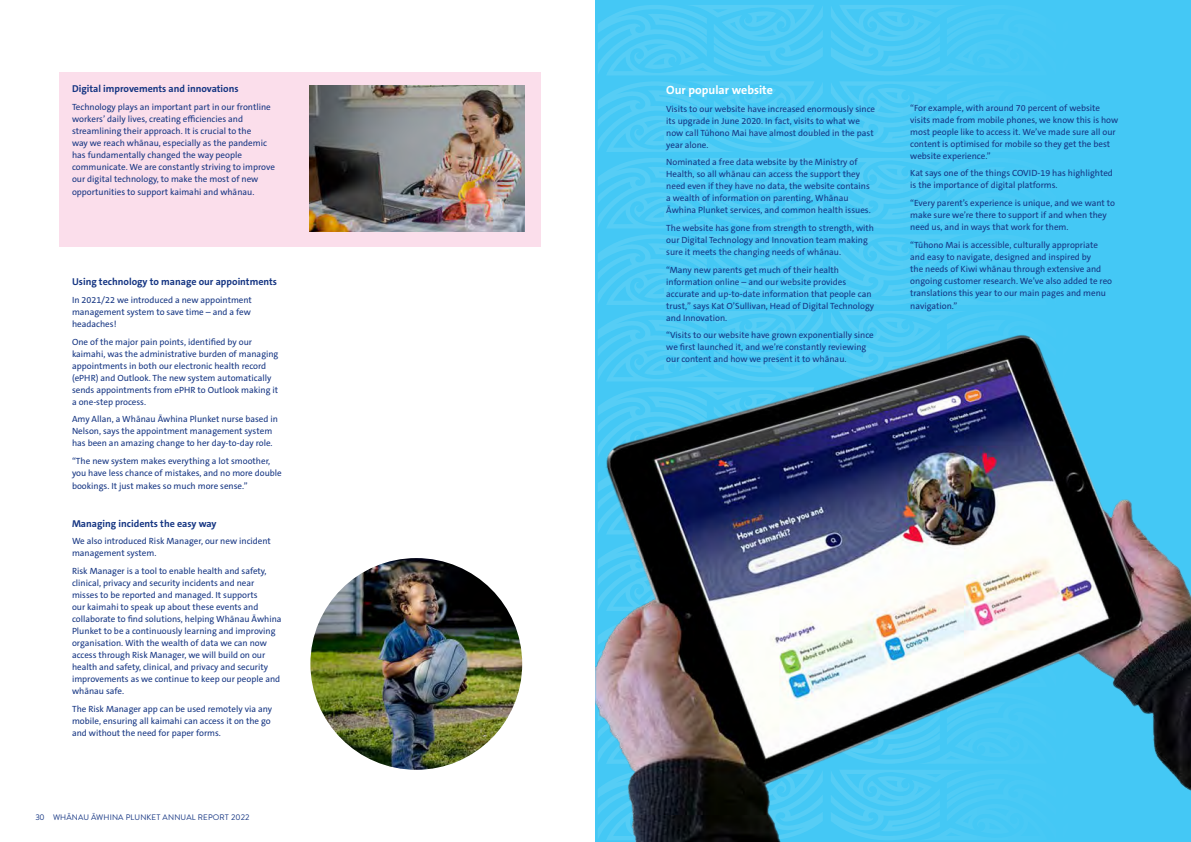
<style>
.page{position:relative;width:1191px;height:842px;background:#fff}
.page>*{position:absolute;margin:0;border:0;box-sizing:border-box;transform-origin:0 0}
.t1{font:700 12px "The Sans C5";color:#fff}
.t2{font:700 10px "The Sans C5";color:#163683}
.t3{font:9px/12px "The Sans C5";color:#163683}
.t4{font:8px "Brandon Text";letter-spacing:.02em;color:#163683}
</style>
<div class="page">
<div style="left:59px;top:72px;width:481px;height:175px;background:#fbdeeb"></div>
<svg style="left:597px;top:3px;width:226px;height:259px;background:#4ccaf5"></svg>
<svg style="left:830px;top:3px;width:226px;height:259px;background:#49c9f5"></svg>
<div style="left:1062px;top:3px;width:129px;height:259px;background:#44c8f5"></div>
<img style="left:595px;top:262px;width:596px;height:580px">
<img style="left:310px;top:85px;width:214px;height:146px">
<img style="left:310px;top:558px;width:212px;height:212px;border-radius:106px">
<p class="t2" style="left:72px;top:83px;width:168px">Digital improvements and innovations</p>
<p class="t3" style="left:72px;top:101px;width:204px">Technology plays an important part in our frontline workers’ daily lives, creating efficiencies and streamlining their approach. It is crucial to the<br>way we reach whānau, especially as the pandemic has fundamentally changed the way people communicate. We are constantly striving to improve our digital technology, to make the most of new</p>
<p class="t3" style="left:72px;top:186px;width:184px">opportunities to support kaimahi and whānau.</p>
<p class="t2" style="left:72px;top:276px;width:206px">Using technology to manage our appointments</p>
<p class="t3" style="left:72px;top:294px;width:181px;text-align:justify">In 2021/22 we introduced a new appointment management system to save time – and a few headaches!</p>
<p class="t3" style="left:72px;top:336px;width:208px">One of the major pain points, identified by our kaimahi, was the administrative burden of managing appointments in both our electronic health record (ePHR) and Outlook. The new system automatically sends appointments from ePHR to Outlook making it a one-step process.</p>
<p class="t3" style="left:72px;top:413px;width:207px">Amy Allan, a Whānau Āwhina Plunket nurse based in<br>Nelson, says the appointment management system has been an amazing change to her day-to-day role.</p>
<p class="t3" style="left:72px;top:455px;width:211px">“The new system makes everything a lot smoother, you have less chance of mistakes, and no more double</p>
<p class="t3" style="left:72px;top:480px;width:177px">bookings. It just makes so much more sense.”</p>
<p class="t2" style="left:72px;top:517px;width:146px">Managing incidents the easy way</p>
<p class="t3" style="left:72px;top:535px;width:200px">We also introduced Risk Manager, our new incident management system.</p>
<p class="t3" style="left:72px;top:565px;width:211px">Risk Manager is a tool to enable health and safety, clinical, privacy and security incidents and near misses to be reported and managed. It supports<br>our kaimahi to speak up about these events and collaborate to find solutions, helping Whānau Āwhina Plunket to be a continuously learning and improving organisation. With the wealth of data we can now access through Risk Manager, we will build on our health and safety, clinical, and privacy and security improvements as we continue to keep our people and whānau safe.</p>
<p class="t3" style="left:72px;top:702px;width:202px">The Risk Manager app can be used remotely via any mobile, ensuring all kaimahi can access it on the go and without the need for paper forms.</p>
<p class="t4" style="left:35px;top:812px;width:215px">30 WHĀNAU ĀWHINA PLUNKET ANNUAL REPORT 2022</p>
<h1 class="t1" style="left:666px;top:82px;width:108px">Our popular website</h1>
<p class="t3" style="left:666px;top:103px;width:210px">Visits to our website have increased enormously since its upgrade in June 2020. In fact, visits to what we now call Tūhono Mai have almost doubled in the past year alone.</p>
<p class="t3" style="left:666px;top:156px;width:206px">Nominated a free data website by the Ministry of Health, so all whānau can access the support they need even if they have no data, the website contains a wealth of information on parenting, Whānau Āwhina Plunket services, and common health issues.</p>
<p class="t3" style="left:666px;top:222px;width:209px">The website has gone from strength to strength, with our Digital Technology and Innovation team making sure it meets the changing needs of whānau.</p>
<p class="t3" style="left:666px;top:264px;width:209px">“Many new parents get much of their health information online – and our website provides accurate and up-to-date information that people can trust,” says Kat O’Sullivan, Head of Digital Technology and Innovation.</p>
<p class="t3" style="left:666px;top:329px;width:209px">“Visits to our website have grown exponentially since we first launched it, and we’re constantly reviewing our content and how we present it to whānau.</p>
<p class="t3" style="left:910px;top:102px;width:209px">“For example, with around 70 percent of website visits made from mobile phones, we know this is how most people like to access it. We’ve made sure all our content is optimised for mobile so they get the best website experience.”</p>
<p class="t3" style="left:910px;top:167px;width:204px">Kat says one of the things COVID-19 has highlighted is the importance of digital platforms.</p>
<p class="t3" style="left:910px;top:197px;width:206px">“Every parent’s experience is unique, and we want to make sure we’re there to support if and when they need us, and in ways that work for them.</p>
<p class="t3" style="left:910px;top:239px;width:203px">“Tūhono Mai is accessible, culturally appropriate and easy to navigate, designed and inspired by<br>the needs of Kiwi whānau through extensive and ongoing customer research. We’ve also added te reo translations this year to our main pages and menu</p>
<p class="t3" style="left:910px;top:300px;width:48px">navigation.”</p>
</div>
